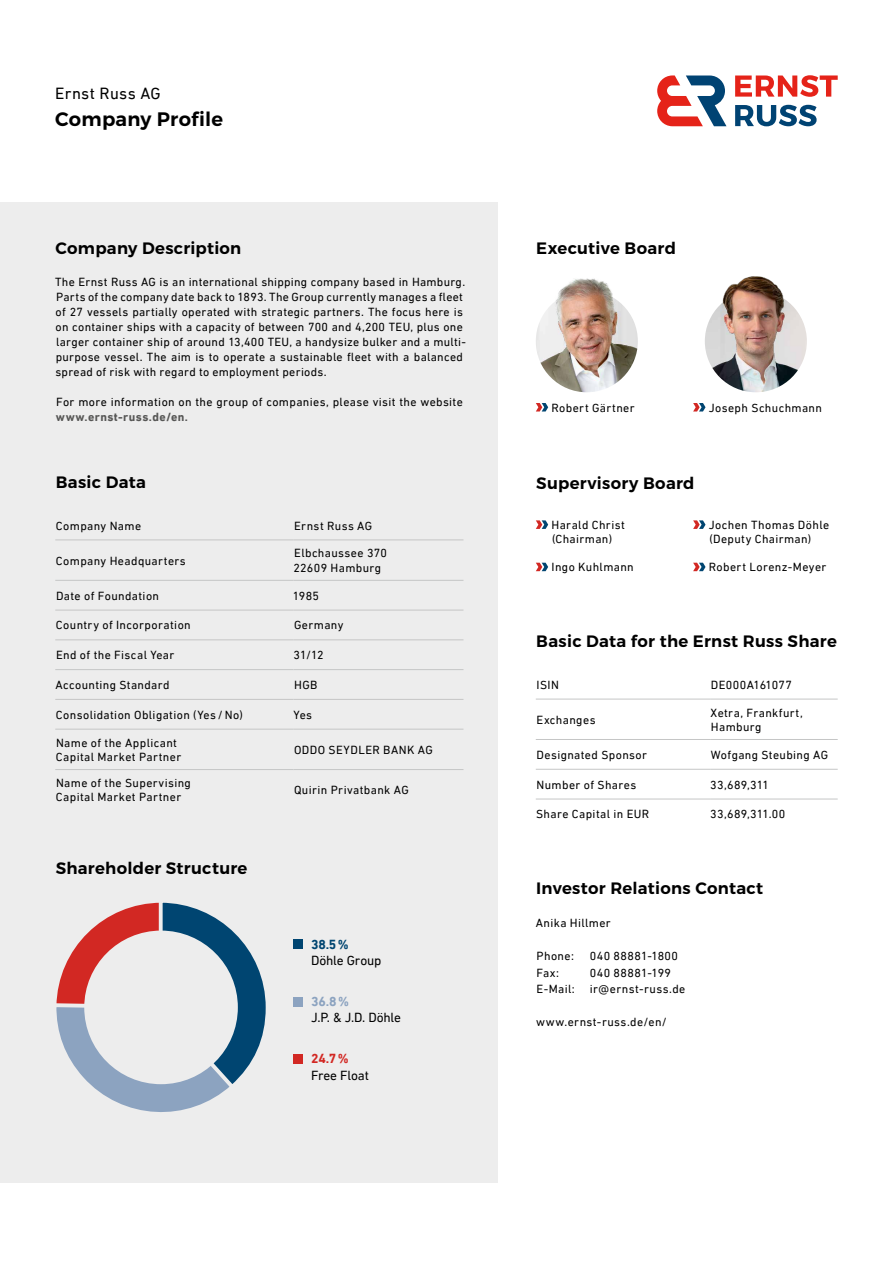
<style>
.page{position:relative;width:893px;height:1263px;background:#fff}
.page>*{position:absolute;margin:0;border:0;box-sizing:border-box;transform-origin:0 0}
.t1{font:600 19.5px "Montserrat";letter-spacing:.01em;color:#000}
.t2{font:600 16.5px "Montserrat";letter-spacing:.015em;color:#000}
.t3{font:16.5px "DIN Next LT Pro";letter-spacing:.015em;color:#000}
.t4{font:13.5px "DIN Next LT Pro";letter-spacing:-.01em;color:#000}
.t5{font:700 13.5px "DIN Next LT Pro";color:#004571}
.t6{font:700 13.5px "DIN Next LT Pro";color:#8ca3c0}
.t7{font:700 13.5px "DIN Next LT Pro";color:#d22823}
.t8{font:12px/15px "DIN Next LT Pro";letter-spacing:.03em;color:#000}
.t9{font:700 12px "DIN Next LT Pro";letter-spacing:.035em;color:#565655}
</style>
<div class="page">
<div style="left:0;top:202px;width:497px;height:980px;background:#ededed"></div>
<svg style="left:735px;top:105px;width:82px;height:21px"></svg>
<svg style="left:735px;top:75px;width:103px;height:22px"></svg>
<svg style="left:657px;top:75px;width:69px;height:51px"></svg>
<hr style="left:55px;top:539px;width:238px;height:1px;background:#c5c6c6">
<hr style="left:293px;top:539px;width:170px;height:1px;background:#c5c6c6">
<hr style="left:55px;top:580px;width:238px;height:1px;background:#c5c6c6">
<hr style="left:293px;top:580px;width:170px;height:1px;background:#c5c6c6">
<hr style="left:55px;top:610px;width:238px;height:1px;background:#c5c6c6">
<hr style="left:293px;top:610px;width:170px;height:1px;background:#c5c6c6">
<hr style="left:55px;top:639px;width:238px;height:1px;background:#c5c6c6">
<hr style="left:293px;top:639px;width:170px;height:1px;background:#c5c6c6">
<hr style="left:55px;top:669px;width:238px;height:1px;background:#c5c6c6">
<hr style="left:293px;top:669px;width:170px;height:1px;background:#c5c6c6">
<hr style="left:55px;top:699px;width:238px;height:1px;background:#c5c6c6">
<hr style="left:293px;top:699px;width:170px;height:1px;background:#c5c6c6">
<hr style="left:55px;top:729px;width:238px;height:1px;background:#c5c6c6">
<hr style="left:293px;top:729px;width:170px;height:1px;background:#c5c6c6">
<hr style="left:55px;top:769px;width:238px;height:1px;background:#c5c6c6">
<hr style="left:293px;top:769px;width:170px;height:1px;background:#c5c6c6">
<hr style="left:536px;top:699px;width:174px;height:1px;background:#c5c6c6">
<hr style="left:710px;top:699px;width:128px;height:1px;background:#c5c6c6">
<hr style="left:536px;top:739px;width:174px;height:1px;background:#c5c6c6">
<hr style="left:710px;top:739px;width:128px;height:1px;background:#c5c6c6">
<hr style="left:536px;top:769px;width:174px;height:1px;background:#c5c6c6">
<hr style="left:710px;top:769px;width:128px;height:1px;background:#c5c6c6">
<hr style="left:536px;top:799px;width:174px;height:1px;background:#c5c6c6">
<hr style="left:710px;top:799px;width:128px;height:1px;background:#c5c6c6">
<svg style="left:536px;top:520px;width:12px;height:9px"></svg>
<svg style="left:693px;top:520px;width:12px;height:9px"></svg>
<svg style="left:536px;top:563px;width:12px;height:8px"></svg>
<svg style="left:693px;top:563px;width:12px;height:8px"></svg>
<svg style="left:56px;top:902px;width:210px;height:210px"></svg>
<div style="left:84px;top:930px;width:154px;height:154px;background:#ededed;border-radius:50%"></div>
<div style="left:294px;top:939px;width:9px;height:10px;background:#004571"></div>
<div style="left:294px;top:997px;width:9px;height:9px;background:#8ca3c0"></div>
<div style="left:294px;top:1054px;width:9px;height:9px;background:#d22823"></div>
<svg style="left:536px;top:403px;width:12px;height:8px"></svg>
<svg style="left:693px;top:403px;width:12px;height:8px"></svg>
<img style="left:536px;top:290px;width:102px;height:102px;border-radius:51px">
<img style="left:705px;top:290px;width:102px;height:102px;border-radius:51px">
<img style="left:548px;top:278px;width:79px;height:75px">
<img style="left:705px;top:276px;width:102px;height:83px">
<h2 class="t3" style="left:55px;top:84px;width:107px">Ernst Russ AG</h2>
<h1 class="t1" style="left:55px;top:107px;width:169px">Company Profile</h1>
<h2 class="t2" style="left:56px;top:238px;width:187px">Company Description</h2>
<p class="t8" style="left:55px;top:274px;width:412px">The Ernst Russ AG is an international shipping company based in Hamburg.<br>Parts of the company date back to 1893. The Group currently manages a fleet of 27 vessels partially operated with strategic partners. The focus here is on container ships with a capacity of between 700 and 4,200 TEU, plus one larger container ship of around 13,400 TEU, a handysize bulker and a multi&shy;purpose vessel. The aim is to operate a sustainable fleet with a balanced spread of risk with regard to employment periods.</p>
<p class="t8" style="left:56px;top:394px;width:408px">For more information on the group of companies, please visit the website</p>
<p class="t9" style="left:56px;top:409px;width:134px">www.ernst-russ.de/en.</p>
<h2 class="t2" style="left:56px;top:472px;width:92px">Basic Data</h2>
<p class="t8" style="left:56px;top:518px;width:87px">Company Name</p>
<p class="t8" style="left:294px;top:518px;width:80px">Ernst Russ AG</p>
<p class="t8" style="left:56px;top:553px;width:131px">Company Headquarters</p>
<p class="t8" style="left:293px;top:546px;width:95px;line-height:14.4px">Elbchaussee 370<br>22609 Hamburg</p>
<p class="t8" style="left:56px;top:588px;width:105px">Date of Foundation</p>
<p class="t8" style="left:293px;top:588px;width:28px">1985</p>
<p class="t8" style="left:56px;top:618px;width:136px">Country of Incorporation</p>
<p class="t8" style="left:294px;top:618px;width:51px">Germany</p>
<p class="t8" style="left:56px;top:647px;width:120px">End of the Fiscal Year</p>
<p class="t8" style="left:294px;top:647px;width:32px">31/12</p>
<p class="t8" style="left:55px;top:677px;width:116px">Accounting Standard</p>
<p class="t8" style="left:294px;top:677px;width:25px">HGB</p>
<p class="t8" style="left:56px;top:707px;width:189px">Consolidation Obligation (Yes / No)</p>
<p class="t8" style="left:294px;top:707px;width:20px">Yes</p>
<p class="t8" style="left:56px;top:735px;width:127px;line-height:14.4px">Name of the Applicant<br>Capital Market Partner</p>
<p class="t8" style="left:294px;top:742px;width:140px">ODDO SEYDLER BANK AG</p>
<p class="t8" style="left:56px;top:776px;width:137px;line-height:14.4px">Name of the Supervising<br>Capital Market Partner</p>
<p class="t8" style="left:294px;top:782px;width:116px">Quirin Privatbank AG</p>
<h2 class="t2" style="left:56px;top:858px;width:193px">Shareholder Structure</h2>
<p class="t5" style="left:311px;top:936px;width:39px">38.5 %</p>
<p class="t4" style="left:311px;top:953px;width:72px">Döhle Group</p>
<p class="t6" style="left:311px;top:994px;width:39px">36.8 %</p>
<p class="t4" style="left:311px;top:1010px;width:91px">J.P. &amp; J.D. Döhle</p>
<p class="t7" style="left:311px;top:1051px;width:39px">24.7 %</p>
<p class="t4" style="left:311px;top:1067px;width:59px">Free Float</p>
<h2 class="t2" style="left:536px;top:238px;width:141px">Executive Board</h2>
<p class="t8" style="left:552px;top:400px;width:85px">Robert Gärtner</p>
<p class="t8" style="left:709px;top:400px;width:115px">Joseph Schuchmann</p>
<h2 class="t2" style="left:536px;top:473px;width:160px">Supervisory Board</h2>
<p class="t8" style="left:552px;top:517px;width:75px;line-height:14.4px">Harald Christ (Chairman)</p>
<p class="t8" style="left:709px;top:517px;width:122px;line-height:14.4px">Jochen Thomas Döhle (Deputy Chairman)</p>
<p class="t8" style="left:552px;top:559px;width:84px">Ingo Kuhlmann</p>
<p class="t8" style="left:709px;top:559px;width:119px">Robert Lorenz-Meyer</p>
<h2 class="t2" style="left:536px;top:631px;width:302px">Basic Data for the Ernst Russ Share</h2>
<p class="t8" style="left:537px;top:677px;width:24px">ISIN</p>
<p class="t8" style="left:711px;top:677px;width:82px">DE000A161077</p>
<p class="t8" style="left:537px;top:712px;width:60px">Exchanges</p>
<p class="t8" style="left:711px;top:705px;width:94px;line-height:14.4px">Xetra, Frankfurt,<br>Hamburg</p>
<p class="t8" style="left:537px;top:747px;width:112px">Designated Sponsor</p>
<p class="t8" style="left:711px;top:747px;width:119px">Wofgang Steubing AG</p>
<p class="t8" style="left:537px;top:777px;width:101px">Number of Shares</p>
<p class="t8" style="left:710px;top:777px;width:60px">33,689,311</p>
<p class="t8" style="left:536px;top:807px;width:115px">Share Capital in EUR</p>
<p class="t8" style="left:710px;top:807px;width:77px">33,689,311.00</p>
<h2 class="t2" style="left:536px;top:878px;width:229px">Investor Relations Contact</h2>
<p class="t8" style="left:536px;top:915px;width:77px">Anika Hillmer</p>
<p class="t8" style="left:537px;top:948px;width:39px">Phone:</p>
<p class="t8" style="left:590px;top:948px;width:90px">040 88881-1800</p>
<p class="t8" style="left:537px;top:965px;width:24px">Fax:</p>
<p class="t8" style="left:537px;top:964px;width:150px;line-height:16.5px;text-indent:53px">040 88881-199<br>E-Mail: ir@ernst-russ.de</p>
<p class="t8" style="left:536px;top:1014px;width:132px">www.ernst-russ.de/en/</p>
</div>
